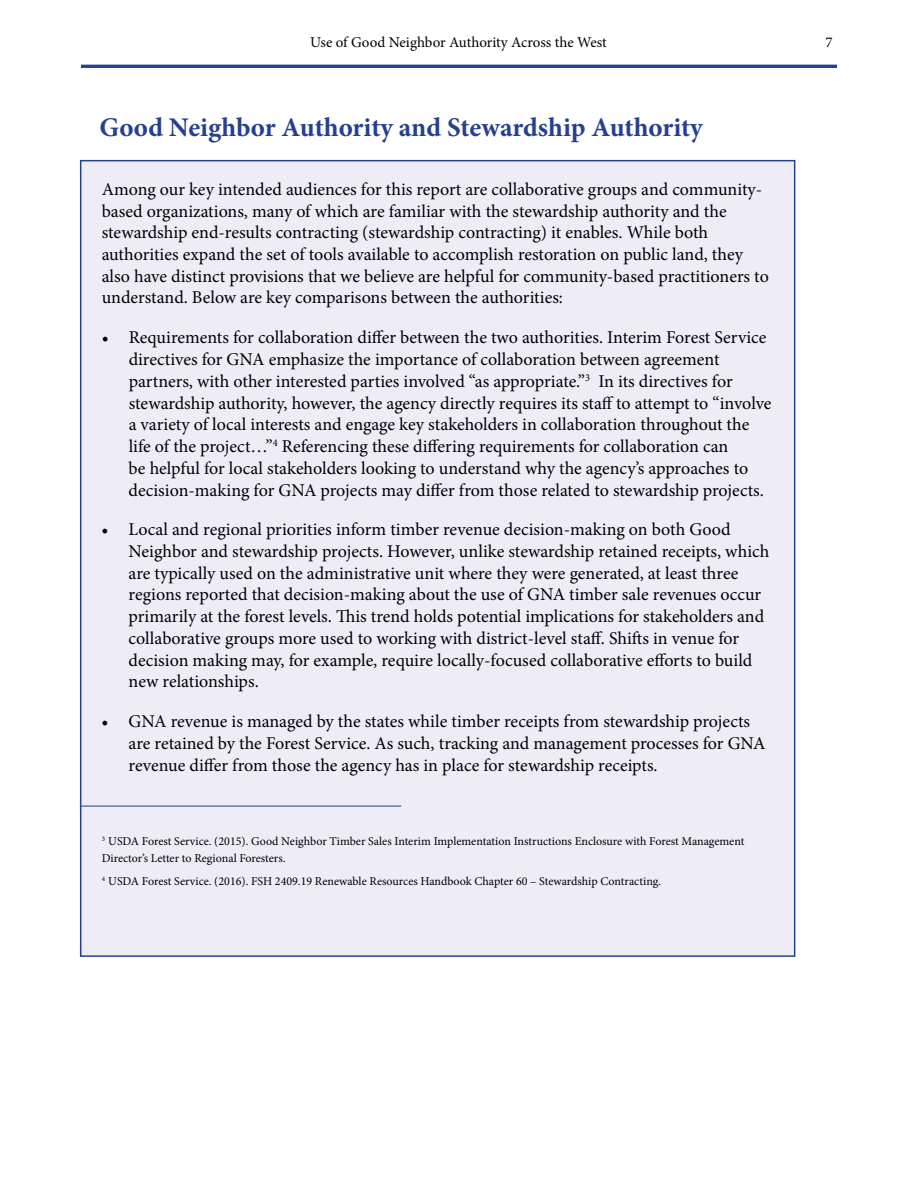
<style>
.page{position:relative;width:918px;height:1188px;background:#fff}
.page>*{position:absolute;margin:0;border:0;box-sizing:border-box;transform-origin:0 0}
.t1{font:700 27px "Minion Pro";letter-spacing:-.005em;color:#25408f}
.t2{font:18px/21.8px "Minion Pro";color:#000}
.t3{font:15px "Minion Pro";letter-spacing:-.005em;color:#000}
.t4{font:12px/16.5px "Minion Pro";color:#000}
</style>
<div class="page">
<hr style="left:81px;top:65px;width:756px;height:3px;background:#25408f">
<div style="left:81px;top:161px;width:714px;height:795px;background:#eeedf5"></div>
<hr style="left:80px;top:806px;width:321px;height:1px;background:#25408f">
<p class="t3" style="left:310px;top:32px;width:298px">Use of Good Neighbor Authority Across the West</p>
<p class="t3" style="left:825px;top:32px;width:9px">7</p>
<h1 class="t1" style="left:99px;top:108px;width:605px">Good Neighbor Authority and Stewardship Authority</h1>
<p class="t2" style="left:102px;top:178px;width:669px">Among our key intended audiences for this report are collaborative groups and community&shy;based organizations, many of which are familiar with the stewardship authority and the stewardship end-results contracting (stewardship contracting) it enables. While both authorities expand the set of tools available to accomplish restoration on public land, they also have distinct provisions that we believe are helpful for community-based practitioners to understand. Below are key comparisons between the authorities:</p>
<p class="t2" style="left:129px;top:327px;width:644px;text-indent:-27px">• Requirements for collaboration differ between the two authorities. Interim Forest Service directives for GNA emphasize the importance of collaboration between agreement partners, with other interested parties involved “as appropriate.”<sup>3</sup> In its directives for stewardship authority, however, the agency directly requires its staff to attempt to “involve a variety of local interests and engage key stakeholders in collaboration throughout the life of the project…”<sup>4</sup> Referencing these differing requirements for collaboration can<br>be helpful for local stakeholders looking to understand why the agency’s approaches to decision-making for GNA projects may differ from those related to stewardship projects.</p>
<p class="t2" style="left:129px;top:519px;width:642px;text-indent:-27px">• Local and regional priorities inform timber revenue decision-making on both Good Neighbor and stewardship projects. However, unlike stewardship retained receipts, which are typically used on the administrative unit where they were generated, at least three regions reported that decision-making about the use of GNA timber sale revenues occur primarily at the forest levels. This trend holds potential implications for stakeholders and collaborative groups more used to working with district-level staff. Shifts in venue for decision making may, for example, require locally-focused collaborative efforts to build new relationships.</p>
<p class="t2" style="left:129px;top:711px;width:639px;text-indent:-27px">• GNA revenue is managed by the states while timber receipts from stewardship projects are retained by the Forest Service. As such, tracking and management processes for GNA revenue differ from those the agency has in place for stewardship receipts.</p>
<p class="t4" style="left:102px;top:833px;width:644px"><sup>3</sup> USDA Forest Service. (2015). Good Neighbor Timber Sales Interim Implementation Instructions Enclosure with Forest Management<br>Director’s Letter to Regional Foresters.</p>
<p class="t4" style="left:102px;top:873px;width:561px"><sup>4</sup> USDA Forest Service. (2016). FSH 2409.19 Renewable Resources Handbook Chapter 60 – Stewardship Contracting.</p>
</div>
